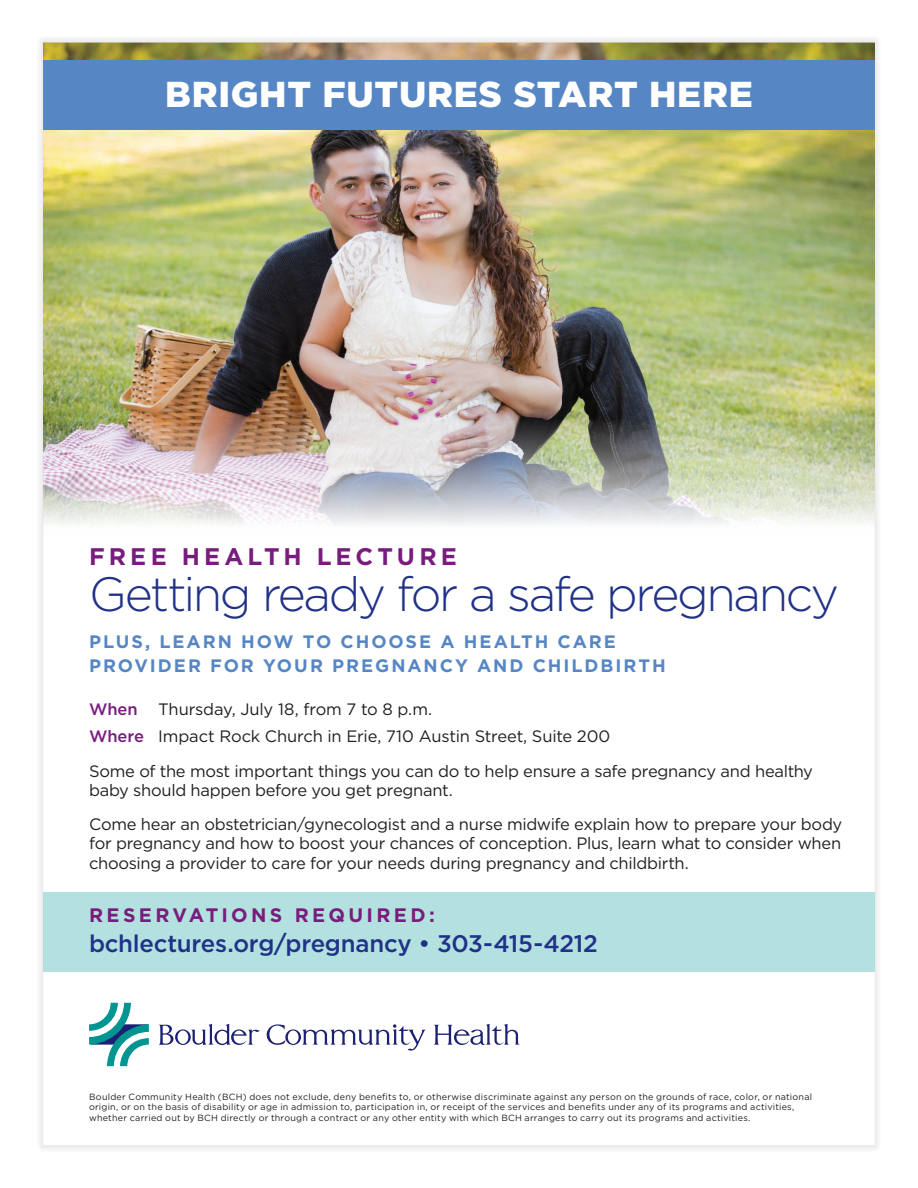
<style>
.page{position:relative;width:918px;height:1188px;background:#fff}
.page>*{position:absolute;margin:0;border:0;box-sizing:border-box;transform-origin:0 0}
.t1{font:300 48px "Gotham";letter-spacing:-.05em;color:#203188}
.t2{font:900 36px "Gotham";letter-spacing:.02em;color:#fff}
.t3{font:500 24px "Gotham";letter-spacing:-.01em;color:#203188}
.t4{font:700 24px "Gotham";letter-spacing:.17em;color:#781d7d}
.t5{font:700 19.5px "Gotham";letter-spacing:.175em;color:#781d7d}
.t6{font:700 18px/24px "Gotham";letter-spacing:.11em;color:#5786c5}
.t7{font:16.5px/19.8px "Gotham";letter-spacing:-.015em;color:#231f20}
.t8{font:9px/10.5px "Gotham";letter-spacing:.025em;color:#231f20}
.s1{font-weight:500;color:#781d7d}
</style>
<div class="page">
<div style="left:0;top:0;width:918px;height:1188px;background:#231f20;opacity:.2"></div>
<h2 class="t2" style="left:165px;top:69px;width:589px">BRIGHT FUTURES START HERE</h2>
<h3 class="t4" style="left:89px;top:541px;width:369px">FREE HEALTH LECTURE</h3>
<h1 class="t1" style="left:89px;top:563px;width:752px">Getting ready for a safe pregnancy</h1>
<p class="t6" style="left:89px;top:630px;width:578px">PLUS, LEARN HOW TO CHOOSE A HEALTH CARE<br>PROVIDER FOR YOUR PREGNANCY AND CHILDBIRTH</p>
<p class="t7" style="left:89px;top:696px;width:523px;line-height:26.5px"><span class="s1">When</span> Thursday, July 18, from 7 to 8 p.m.<br><span class="s1">Where</span> Impact Rock Church in Erie, 710 Austin Street, Suite 200</p>
<p class="t7" style="left:89px;top:760px;width:725px">Some of the most important things you can do to help ensure a safe pregnancy and healthy baby should happen before you get pregnant.</p>
<p class="t7" style="left:89px;top:814px;width:755px;text-align:justify">Come hear an obstetrician/gynecologist and a nurse midwife explain how to prepare your body for pregnancy and how to boost your chances of conception. Plus, learn what to consider when choosing a provider to care for your needs during pregnancy and childbirth.</p>
<p class="t5" style="left:89px;top:902px;width:347px">RESERVATIONS REQUIRED:</p>
<h3 class="t3" style="left:89px;top:928px;width:510px">bchlectures.org/pregnancy • 303-415-4212</h3>
<p class="t8" style="left:89px;top:1091px;width:725px">Boulder Community Health (BCH) does not exclude, deny benefits to, or otherwise discriminate against any person on the grounds of race, color, or national origin, or on the basis of disability or age in admission to, participation in, or receipt of the services and benefits under any of its programs and activities, whether carried out by BCH directly or through a contract or any other entity with which BCH arranges to carry out its programs and activities.</p>
</div>
